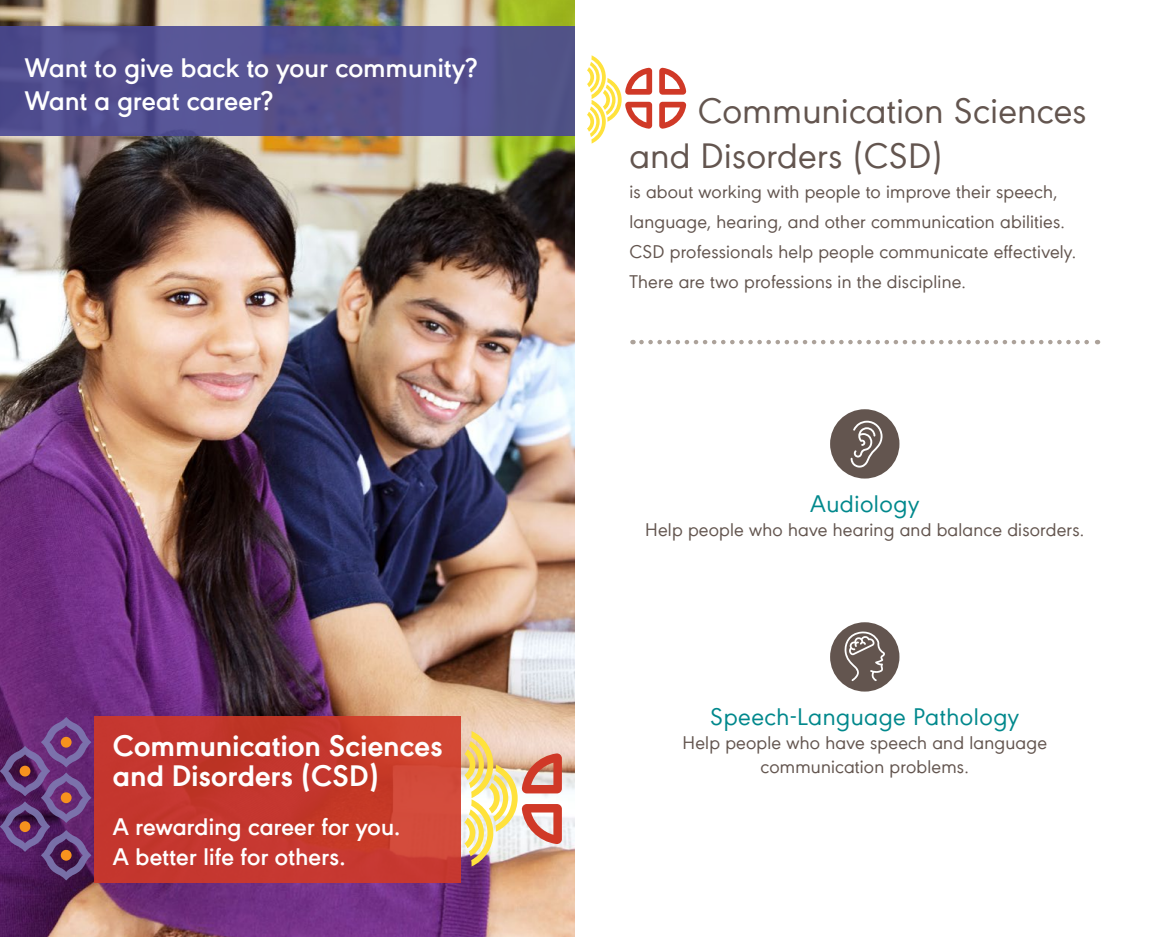
<style>
.page{position:relative;width:1150px;height:937px;background:#fff}
.page>*{position:absolute;margin:0;border:0;box-sizing:border-box;transform-origin:0 0}
.t1{font:37.5px/45px "URW Geometric";letter-spacing:.01em;color:#63554f}
.t2{font:700 31.5px/30px "URW Geometric";letter-spacing:.01em;color:#fff}
.t3{font:600 28.5px/33px "URW Geometric";letter-spacing:.01em;color:#fff}
.t4{font:600 25.5px/30px "URW Geometric";letter-spacing:.01em;color:#fff}
.t5{font:25.5px "URW Geometric";letter-spacing:.02em;color:#00888c}
.t6{font:19.5px/30px "URW Geometric";letter-spacing:.01em;color:#63554f}
</style>
<div class="page">
<img style="left:0;top:0;width:575px;height:937px">
<svg style="left:464px;top:731px;width:97px;height:135px"></svg>
<svg style="left:0;top:717px;width:91px;height:163px;background:#653775"></svg>
<div style="left:61px;top:850px;width:11px;height:11px;background:#f7921e;border-radius:50%"></div>
<div style="left:94px;top:716px;width:367px;height:167px;background:linear-gradient(to right,#c0322b,#cd4231)"></div>
<div style="left:0;top:26px;width:575px;height:110px;background:#55528e"></div>
<svg style="left:659px;top:102px;width:27px;height:27px"></svg>
<svg style="left:659px;top:68px;width:27px;height:27px"></svg>
<svg style="left:587px;top:55px;width:65px;height:89px"></svg>
<svg style="left:641px;top:340px;width:456px;height:4px"></svg>
<div style="left:829px;top:409px;width:70px;height:70px;background:#63554f;border-radius:50%"></div>
<svg style="left:850px;top:421px;width:32px;height:47px"></svg>
<div style="left:829px;top:622px;width:70px;height:70px;background:#63554f;border-radius:50%"></div>
<svg style="left:844px;top:631px;width:40px;height:50px"></svg>
<h3 class="t3" style="left:25px;top:49px;width:453px">Want to give back to your community?<br>Want a great career?</h3>
<h2 class="t2" style="left:113px;top:728px;width:331px">Communication Sciences and Disorders (CSD)</h2>
<h3 class="t4" style="left:113px;top:810px;width:289px">A rewarding career for you.<br>A better life for others.</h3>
<h1 class="t1" style="left:629px;top:86px;width:458px;text-indent:68px">Communication Sciences and Disorders (CSD)</h1>
<p class="t6" style="left:629px;top:176px;width:448px">is about working with people to improve their speech, language, hearing, and other communication abilities.<br>CSD professionals help people communicate effectively.<br>There are two professions in the discipline.</p>
<h3 class="t5" style="left:810px;top:485px;width:110px">Audiology</h3>
<p class="t6" style="left:645px;top:513px;width:440px">Help people who have hearing and balance disorders.</p>
<h3 class="t5" style="left:710px;top:697px;width:310px">Speech-Language Pathology</h3>
<p class="t6" style="left:682px;top:729px;width:366px;line-height:24px;text-align:center">Help people who have speech and language communication problems.</p>
</div>
